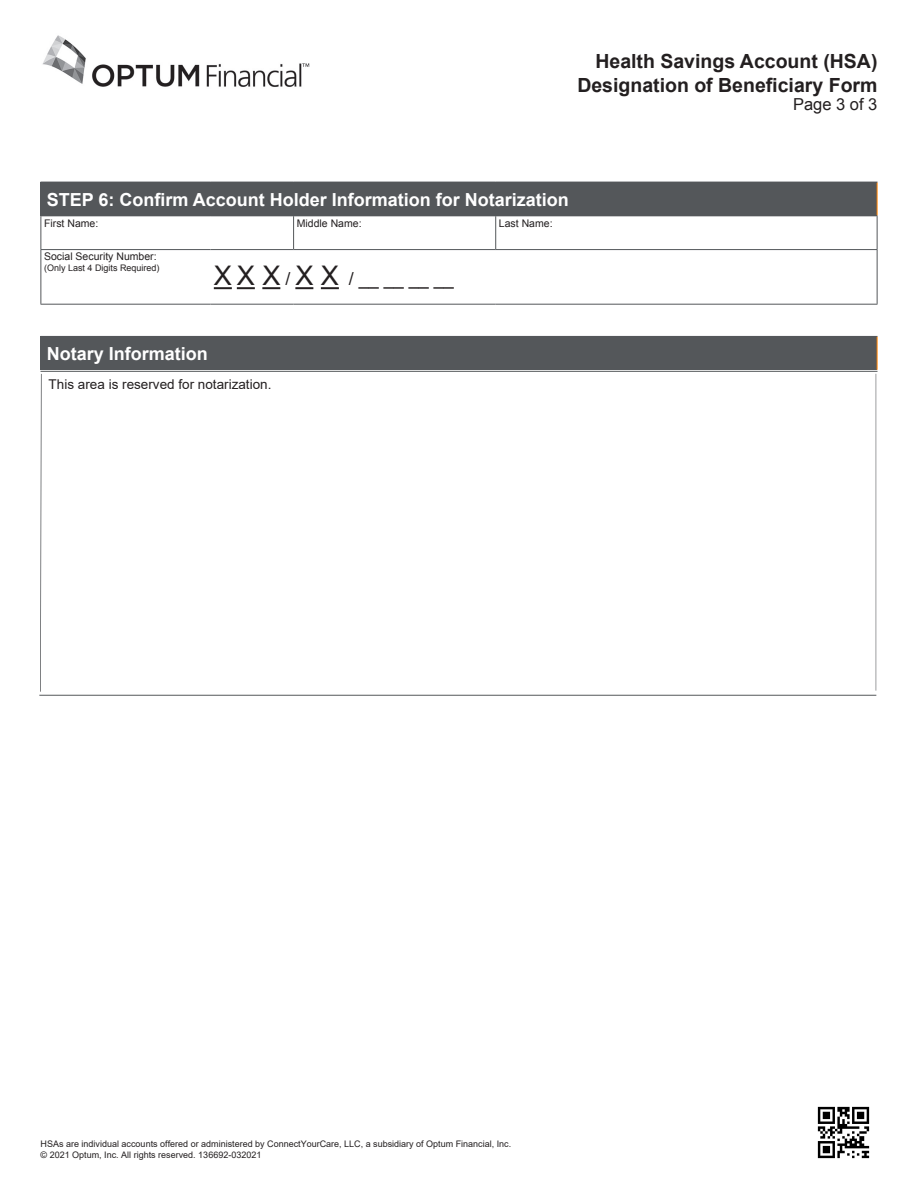
<style>
.page{position:relative;width:918px;height:1188px;background:#fff}
.page>*{position:absolute;margin:0;border:0;box-sizing:border-box;transform-origin:0 0}
.t1{font:700 19.5px/23.4px "Arial";color:#231f20;text-align:right}
.t2{font:700 18px "Arial";color:#fff}
.t3{font:18px "Arial";color:#231f20}
.t4{font:16.5px "Arial";color:#231f20}
.t5{font:13.5px "Arial";color:#231f20}
.t6{font:10.5px "Arial";color:#231f20}
.t7{font:9px/10.8px "Arial";color:#231f20}
.s1{font-size:27px}
</style>
<div class="page">
<div style="left:41px;top:182px;width:836px;height:34px;background:#54575a"></div>
<hr style="left:40px;top:249px;width:171px;height:1px;background:#54575a">
<hr style="left:40px;top:250px;width:1px;height:54px;background:#54575a">
<hr style="left:211px;top:249px;width:83px;height:1px;background:#54575a">
<hr style="left:294px;top:249px;width:202px;height:1px;background:#54575a">
<hr style="left:496px;top:249px;width:381px;height:1px;background:#54575a">
<hr style="left:877px;top:250px;width:1px;height:54px;background:#54575a">
<hr style="left:40px;top:304px;width:171px;height:1px;background:#54575a">
<hr style="left:211px;top:304px;width:83px;height:1px;background:#54575a">
<hr style="left:294px;top:304px;width:202px;height:1px;background:#54575a">
<hr style="left:496px;top:304px;width:381px;height:1px;background:#54575a">
<hr style="left:877px;top:182px;width:1px;height:33px;background:#ff8200">
<hr style="left:40px;top:216px;width:1px;height:33px;background:#54575a">
<hr style="left:293px;top:216px;width:1px;height:33px;background:#54575a">
<hr style="left:495px;top:216px;width:1px;height:33px;background:#54575a">
<hr style="left:877px;top:216px;width:1px;height:33px;background:#54575a">
<hr style="left:40px;top:182px;width:1px;height:33px;background:#54575a">
<hr style="left:40px;top:215px;width:171px;height:1px;background:#54575a">
<svg style="left:214px;top:287px;width:41px;height:2px"></svg>
<svg style="left:262px;top:287px;width:18px;height:2px"></svg>
<svg style="left:295px;top:287px;width:18px;height:2px"></svg>
<svg style="left:321px;top:287px;width:18px;height:2px"></svg>
<div style="left:41px;top:336px;width:836px;height:34px;background:#54575a"></div>
<svg style="left:40px;top:370px;width:2px;height:325px"></svg>
<hr style="left:875px;top:374px;width:2px;height:317px;background:#54575a">
<hr style="left:40px;top:336px;width:838px;height:1px;background:#54575a">
<hr style="left:40px;top:337px;width:1px;height:33px;background:#54575a">
<hr style="left:40px;top:371px;width:838px;height:1px;background:#54575a">
<hr style="left:877px;top:337px;width:1px;height:33px;background:#ff8200">
<img style="left:817px;top:1106px;width:53px;height:53px">
<img style="left:42px;top:35px;width:268px;height:52px">
<hr style="left:39px;top:695px;width:837px;height:1px;background:#54575a">
<h1 class="t1" style="left:577px;top:50px;width:302px">Health Savings Account (HSA)<br>Designation of Beneficiary Form</h1>
<h3 class="t4" style="left:793px;top:93px;width:86px">Page 3 of 3</h3>
<h2 class="t2" style="left:47px;top:187px;width:524px">STEP 6: Confirm Account Holder Information for Notarization</h2>
<p class="t6" style="left:44px;top:216px;width:56px">First Name:</p>
<p class="t6" style="left:297px;top:216px;width:66px">Middle Name:</p>
<p class="t6" style="left:499px;top:216px;width:55px">Last Name:</p>
<p class="t6" style="left:44px;top:250px;width:114px">Social Security Number:</p>
<p class="t7" style="left:44px;top:263px;width:117px">(Only Last 4 Digits Required)</p>
<h2 class="t3" style="left:214px;top:267px;width:242px"><span class="s1">X X X</span> / <span class="s1">X X</span> / __ __ __ __</h2>
<h2 class="t2" style="left:47px;top:342px;width:163px">Notary Information</h2>
<h3 class="t5" style="left:49px;top:375px;width:224px">This area is reserved for notarization.</h3>
<p class="t7" style="left:41px;top:1138px;width:472px">HSAs are individual accounts offered or administered by ConnectYourCare, LLC, a subsidiary of Optum Financial, Inc. © 2021 Optum, Inc. All rights reserved. 136692-032021</p>
</div>
